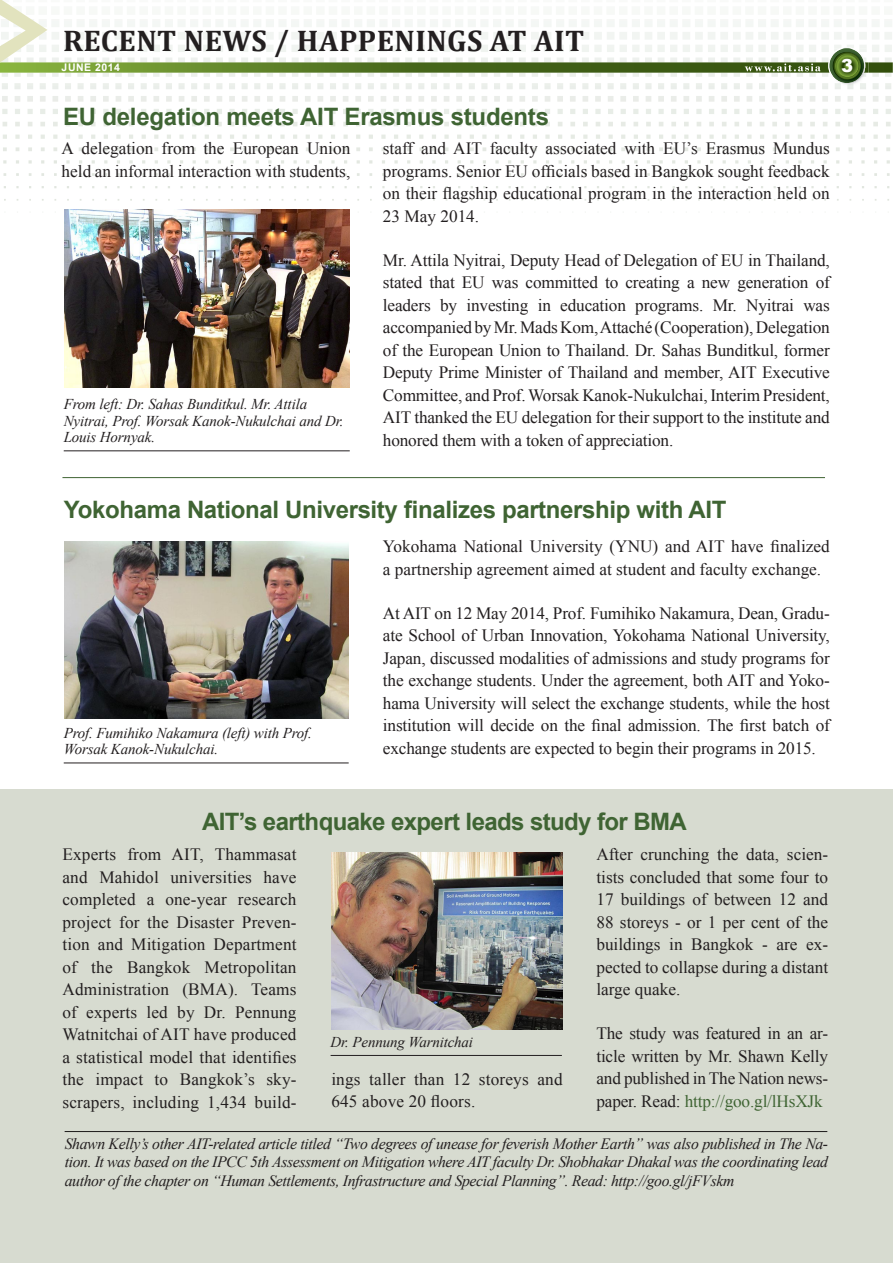
<style>
.page{position:relative;width:893px;height:1263px;background:#fff}
.page>*{position:absolute;margin:0;border:0;box-sizing:border-box;transform-origin:0 0}
.t1{font:700 30px "Cambria";letter-spacing:.015em;color:#231f20}
.t2{font:700 24px "Arial";letter-spacing:-.015em;color:#3f6433}
.t3{font:900 18px "Arial";color:#fff}
.body{font:17.25px/22.5px "Times New Roman";color:#231f20;text-align:justify}
.t4{font:italic 15.75px/18.8px "Times New Roman";letter-spacing:-.025em;color:#231f20;text-align:justify}
.t5{font:italic 15px/16.5px "Times New Roman";letter-spacing:-.01em;color:#231f20}
.t6{font:700 10.5px "Arial";letter-spacing:.05em;color:#fff}
.s1{color:#3f6433}
</style>
<div class="page">
<svg style="left:4px;top:186px;width:885px;height:15px"></svg>
<img style="left:835px;top:84px;width:31px;height:3px">
<svg style="left:0;top:0;width:893px;height:84px"></svg>
<div style="left:0;top:789px;width:893px;height:474px;background:#d7dbd0"></div>
<hr style="left:65px;top:1131px;width:762px;height:1px;background:#231f20">
<hr style="left:62px;top:477px;width:763px;height:1px;background:#3f6433">
<hr style="left:64px;top:763px;width:285px;height:1px;background:#231f20">
<hr style="left:64px;top:451px;width:286px;height:1px;background:#231f20">
<hr style="left:331px;top:1055px;width:231px;height:1px;background:#231f20">
<img style="left:64px;top:210px;width:285px;height:177px">
<img style="left:65px;top:541px;width:284px;height:177px">
<img style="left:332px;top:852px;width:230px;height:177px">
<p class="t1" style="left:63px;top:20px;width:523px">RECENT NEWS / HAPPENINGS AT AIT</p>
<p class="t6" style="left:62px;top:61px;width:60px">JUNE 2014</p>
<p class="t3" style="left:841px;top:52px;width:14px">3</p>
<p class="t2" style="left:63px;top:101px;width:487px">EU delegation meets AIT Erasmus students</p>
<p class="body" style="left:62px;top:137px;width:290px">A delegation from the European Union held an informal interaction with students,</p>
<p class="t5" style="left:64px;top:395px;width:281px">From left: Dr. Sahas Bunditkul. Mr. Attila<br>Nyitrai, Prof. Worsak Kanok-Nukulchai and Dr.<br>Louis Hornyak.</p>
<p class="body" style="left:383px;top:137px;width:448px">staff and AIT faculty associated with EU’s Erasmus Mundus programs. Senior EU officials based in Bangkok sought feedback on their flagship educational program in the interaction held on 23 May 2014.</p>
<p class="body" style="left:383px;top:248px;width:448px">Mr. Attila Nyitrai, Deputy Head of Delegation of EU in Thailand, stated that EU was committed to creating a new generation of leaders by investing in education programs. Mr. Nyitrai was accompanied by Mr. Mads Kom, Attaché (Cooperation), Delegation of the European Union to Thailand. Dr. Sahas Bunditkul, former Deputy Prime Minister of Thailand and member, AIT Executive Committee, and Prof. Worsak Kanok-Nukulchai, Interim President, AIT thanked the EU delegation for their support to the institute and honored them with a token of appreciation.</p>
<p class="t2" style="left:64px;top:494px;width:664px">Yokohama National University finalizes partnership with AIT</p>
<p class="t5" style="left:64px;top:724px;width:250px">Prof. Fumihiko Nakamura (left) with Prof.<br>Worsak Kanok-Nukulchai.</p>
<p class="body" style="left:383px;top:535px;width:448px">Yokohama National University (YNU) and AIT have finalized a partnership agreement aimed at student and faculty exchange.</p>
<p class="body" style="left:383px;top:601px;width:448px">At AIT on 12 May 2014, Prof. Fumihiko Nakamura, Dean, Gradu&shy;ate School of Urban Innovation, Yokohama National University, Japan, discussed modalities of admissions and study programs for the exchange students. Under the agreement, both AIT and Yoko&shy;hama University will select the exchange students, while the host institution will decide on the final admission. The first batch of exchange students are expected to begin their programs in 2015.</p>
<p class="t2" style="left:202px;top:806px;width:486px">AIT’s earthquake expert leads study for BMA</p>
<p class="body" style="left:62px;top:843px;width:236px">Experts from AIT, Thammasat and Mahidol universities have completed a one-year research project for the Disaster Preven&shy;tion and Mitigation Department of the Bangkok Metropolitan Administration (BMA). Teams of experts led by Dr. Pennung Watnitchai of AIT have produced a statistical model that identifies the impact to Bangkok’s sky&shy;scrapers, including 1,434 build-</p>
<p class="t5" style="left:331px;top:1033px;width:144px">Dr. Pennung Warnitchai</p>
<p class="body" style="left:331px;top:1067px;width:233px">ings taller than 12 storeys and<br>645 above 20 floors.</p>
<p class="body" style="left:596px;top:843px;width:233px">After crunching the data, scien&shy;tists concluded that some four to 17 buildings of between 12 and 88 storeys - or 1 per cent of the buildings in Bangkok - are ex&shy;pected to collapse during a distant large quake.</p>
<p class="body" style="left:596px;top:1022px;width:233px">The study was featured in an ar&shy;ticle written by Mr. Shawn Kelly and published in The Nation news&shy;paper. Read: <span class="s1">http://goo.gl/lHsXJk</span></p>
<p class="t4" style="left:65px;top:1134px;width:765px">Shawn Kelly’s other AIT-related article titled “Two degrees of unease for feverish Mother Earth” was also published in The Na&shy;tion. It was based on the IPCC 5th Assessment on Mitigation where AIT faculty Dr. Shobhakar Dhakal was the coordinating lead author of the chapter on “Human Settlements, Infrastructure and Special Planning”. Read: http://goo.gl/jFVskm</p>
</div>
